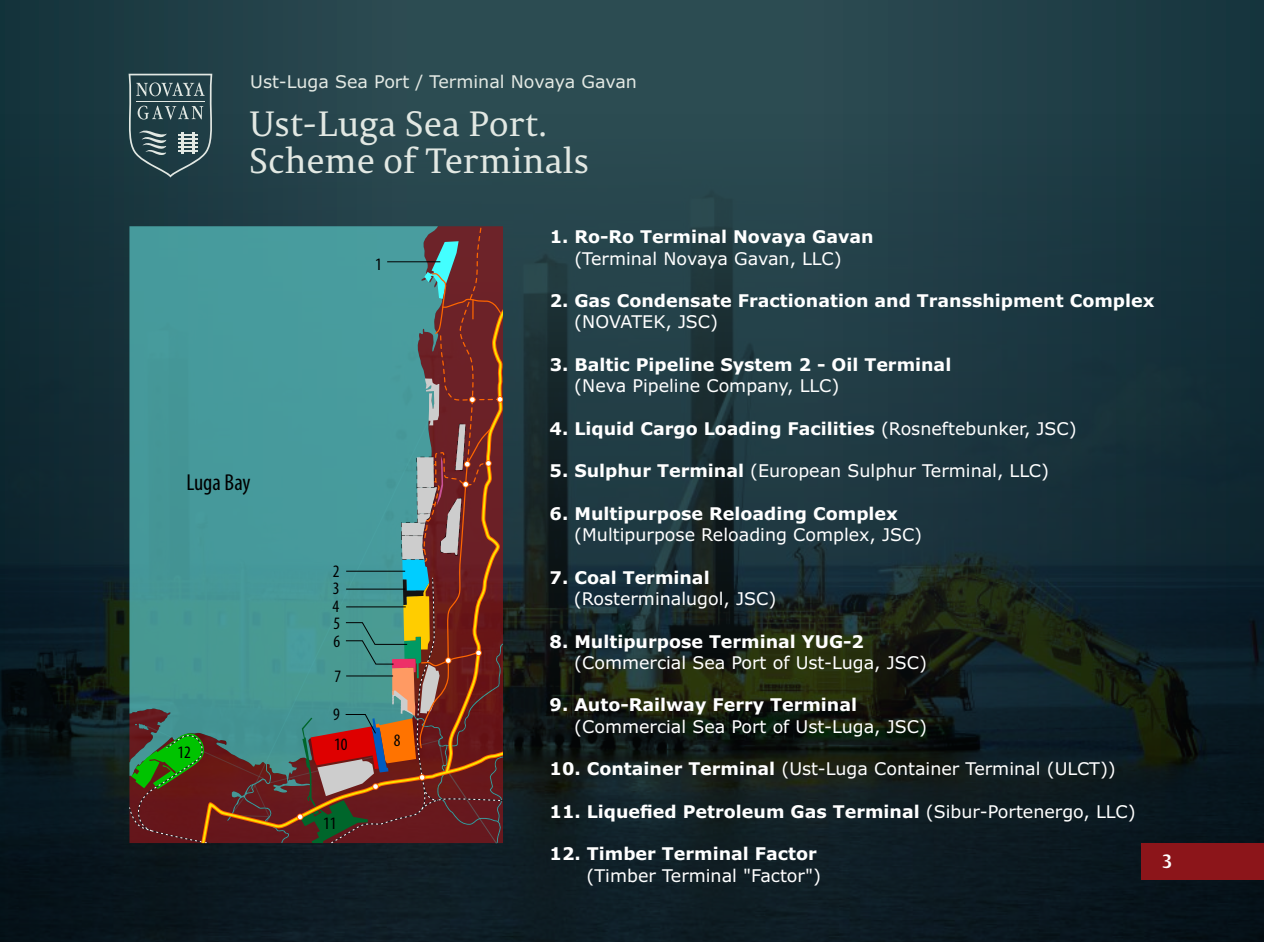
<style>
.page{position:relative;width:1264px;height:942px;background:#fff}
.page>*{position:absolute;margin:0;border:0;box-sizing:border-box;transform-origin:0 0}
.t1{font:35px/37.3px "Permian Serif Typeface";color:#e2e8e3}
.t2{font:condensed 23.1px "Myriad Pro";color:#000}
.t3{font:700 19.25px "Permian Serif Typeface";color:#fff}
.t4{font:700 17.5px "Verdana";color:#fff}
.t5{font:17.5px "Verdana";color:#fff}
.t6{font:17.5px "Verdana";color:#e2e8e3}
.t7{font:condensed 17.5px/17.5px "Myriad Pro";color:#000;text-align:justify}
.s1{font-weight:400}
.s2{font-weight:700}
</style>
<div class="page">
<img style="left:0;top:0;width:1264px;height:941px">
<div style="left:1140px;top:843px;width:124px;height:36px;background:#8c151a"></div>
<svg style="left:128px;top:74px;width:84px;height:103px;background:#3f595f"></svg>
<hr style="left:136px;top:101px;width:69px;height:1px;background:#e2e8e3">
<svg style="left:129px;top:226px;width:376px;height:617px;background:#449292"></svg>
<svg style="left:129px;top:732px;width:72px;height:111px;background:#4c4920"></svg>
<svg style="left:202px;top:311px;width:96px;height:532px;background:#4c8684"></svg>
<svg style="left:298px;top:228px;width:205px;height:615px;background:#656963"></svg>
<hr style="left:346px;top:675px;width:47px;height:1px;background:#000">
<p class="t6" style="left:250px;top:74px;width:388px">Ust-Luga Sea Port / Terminal Novaya Gavan</p>
<h1 class="t1" style="left:249px;top:109px;width:341px">Ust-Luga Sea Port.<br>Scheme of Terminals</h1>
<p class="t7" style="left:375px;top:256px;width:8px">1</p>
<h2 class="t2" style="left:186px;top:472px;width:66px">Luga Bay</h2>
<p class="t7" style="left:178px;top:745px;width:15px">12</p>
<p class="t7" style="left:332px;top:563px;width:9px">2<br>3<br>4<br>5<br>6</p>
<p class="t7" style="left:334px;top:668px;width:8px">7</p>
<p class="t7" style="left:333px;top:706px;width:8px">9</p>
<p class="t7" style="left:334px;top:737px;width:15px">10</p>
<p class="t7" style="left:323px;top:816px;width:15px">11</p>
<p class="t7" style="left:394px;top:732px;width:8px">8</p>
<p class="t4" style="left:549px;top:230px;width:325px">1. Ro-Ro Terminal Novaya Gavan</p>
<p class="t5" style="left:574px;top:251px;width:269px">(Terminal Novaya Gavan, LLC)</p>
<p class="t4" style="left:549px;top:294px;width:606px">2. Gas Condensate Fractionation and Transshipment Complex</p>
<p class="t5" style="left:574px;top:315px;width:145px">(NOVATEK, JSC)</p>
<p class="t4" style="left:549px;top:357px;width:403px">3. Baltic Pipeline System 2 - Oil Terminal</p>
<p class="t5" style="left:574px;top:379px;width:266px">(Neva Pipeline Company, LLC)</p>
<p class="t4" style="left:549px;top:421px;width:528px">4. Liquid Cargo Loading Facilities <span class="s1">(Rosneftebunker, JSC)</span></p>
<p class="t5" style="left:549px;top:464px;width:501px"><span class="s2">5. Sulphur Terminal</span> (European Sulphur Terminal, LLC)</p>
<p class="t4" style="left:549px;top:506px;width:350px">6. Multipurpose Reloading Complex</p>
<p class="t5" style="left:574px;top:528px;width:349px">(Multipurpose Reloading Complex, JSC)</p>
<p class="t4" style="left:549px;top:570px;width:161px">7. Coal Terminal</p>
<p class="t5" style="left:574px;top:591px;width:204px">(Rosterminalugol, JSC)</p>
<p class="t4" style="left:549px;top:634px;width:316px">8. Multipurpose Terminal YUG-2</p>
<p class="t5" style="left:574px;top:655px;width:354px">(Commercial Sea Port of Ust-Luga, JSC)</p>
<p class="t4" style="left:549px;top:698px;width:309px">9. Auto-Railway Ferry Terminal</p>
<p class="t5" style="left:574px;top:719px;width:354px">(Commercial Sea Port of Ust-Luga, JSC)</p>
<p class="t5" style="left:549px;top:761px;width:568px"><span class="s2">10. Container Terminal</span> (Ust-Luga Container Terminal (ULCT))</p>
<p class="t4" style="left:549px;top:804px;width:587px">11. Liquefied Petroleum Gas Terminal <span class="s1">(Sibur-Portenergo, LLC)</span></p>
<p class="t4" style="left:549px;top:847px;width:269px">12. Timber Terminal Factor</p>
<p class="t5" style="left:586px;top:868px;width:236px">(Timber Terminal "Factor")</p>
<p class="t3" style="left:1162px;top:853px;width:12px">3</p>
</div>
